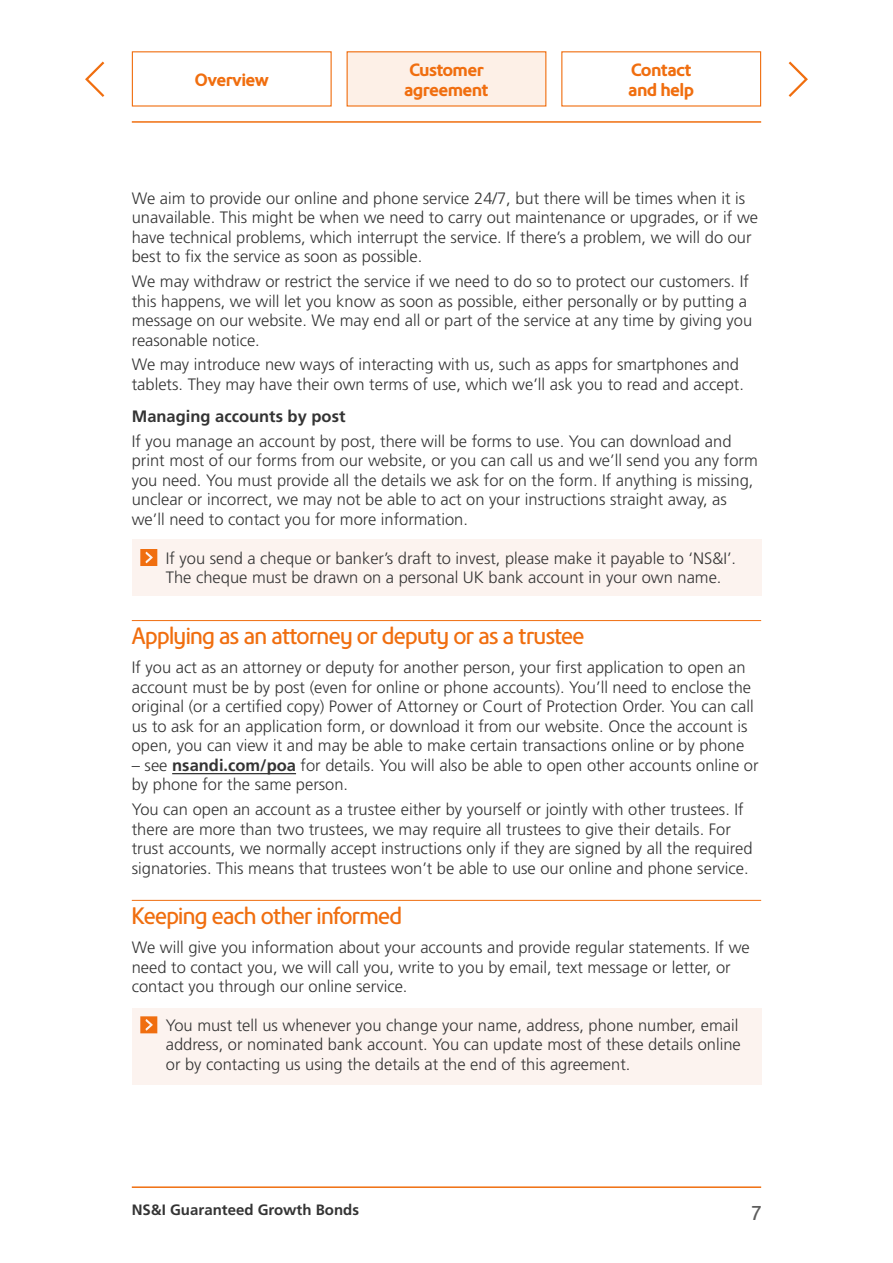
<style>
.page{position:relative;width:893px;height:1263px;background:#fff}
.page>*{position:absolute;margin:0;border:0;box-sizing:border-box;transform-origin:0 0}
.Ts_and_Cs_A_HEADINGS{font:24px "NS&I Face";color:#f06e0f}
.t1{font:21px "NS&I Face";color:#5d5d5d}
.t2{font:700 18px/19.5px "NS&I Face";color:#f06e0f}
.TEXT{font:300 16.5px/19.5px "Frutiger";color:#343434}
.HIGHLIGHT{font:300 16.5px/19.5px "Frutiger";color:#343434}
.Ts_and_Cs_B_HEADINGS{font:700 16.5px "Frutiger";color:#343434}
.t3{font:700 15px "Frutiger";color:#343434}
.s1{color:#fff}
.s2{font-weight:700}
</style>
<div class="page">
<hr style="left:132px;top:121px;width:629px;height:2px;background:#f06e0f">
<svg style="left:85px;top:61px;width:20px;height:36px"></svg>
<svg style="left:788px;top:61px;width:20px;height:36px"></svg>
<div style="left:347px;top:52px;width:199px;height:54px;background:#fdf0e7"></div>
<div style="left:347px;top:51px;width:199px;height:56px;border:1px solid #f06e0f"></div>
<div style="left:132px;top:539px;width:629px;height:56px;background:#fcf3ef"></div>
<svg style="left:140px;top:549px;width:17px;height:17px"></svg>
<div style="left:132px;top:1008px;width:629px;height:76px;background:#fcf3ef"></div>
<svg style="left:140px;top:1016px;width:17px;height:17px"></svg>
<hr style="left:132px;top:1186px;width:629px;height:2px;background:#f06e0f">
<hr style="left:132px;top:620px;width:629px;height:1px;background:#f06e0f">
<hr style="left:172px;top:773px;width:124px;height:1px;background:#000">
<hr style="left:132px;top:900px;width:629px;height:1px;background:#f06e0f">
<p class="t2" style="left:195px;top:71px;width:75px">Overview</p>
<p class="t2" style="left:629px;top:62px;width:67px">Contact and help</p>
<p class="t2" style="left:404px;top:62px;width:85px">Customer agreement</p>
<p class="TEXT" style="left:132px;top:189px;width:628px">We aim to provide our online and phone service 24/7, but there will be times when it is unavailable. This might be when we need to carry out maintenance or upgrades, or if we have technical problems, which interrupt the service. If there’s a problem, we will do our best to fix the service as soon as possible.</p>
<p class="TEXT" style="left:132px;top:272px;width:622px">We may withdraw or restrict the service if we need to do so to protect our customers. If this happens, we will let you know as soon as possible, either personally or by putting a message on our website. We may end all or part of the service at any time by giving you reasonable notice.</p>
<p class="TEXT" style="left:132px;top:355px;width:614px">We may introduce new ways of interacting with us, such as apps for smartphones and tablets. They may have their own terms of use, which we’ll ask you to read and accept.</p>
<h3 class="Ts_and_Cs_B_HEADINGS" style="left:132px;top:407px;width:220px">Managing accounts by post<span class="s1">.</span></h3>
<p class="TEXT" style="left:132px;top:432px;width:627px">If you manage an account by post, there will be forms to use. You can download and print most of our forms from our website, or you can call us and we’ll send you any form you need. You must provide all the details we ask for on the form. If anything is missing, unclear or incorrect, we may not be able to act on your instructions straight away, as we’ll need to contact you for more information.</p>
<p class="HIGHLIGHT" style="left:166px;top:548px;width:572px">If you send a cheque or banker’s draft to invest, please make it payable to ‘NS&amp;I’.<br>The cheque must be drawn on a personal UK bank account in your own name.</p>
<h2 class="Ts_and_Cs_A_HEADINGS" style="left:132px;top:626px;width:460px">Applying as an attorney or deputy or as a trustee<span class="s1">.</span></h2>
<p class="TEXT" style="left:132px;top:658px;width:623px">If you act as an attorney or deputy for another person, your first application to open an account must be by post (even for online or phone accounts). You’ll need to enclose the original (or a certified copy) Power of Attorney or Court of Protection Order. You can call us to ask for an application form, or download it from our website. Once the account is open, you can view it and may be able to make certain transactions online or by phone</p>
<p class="TEXT" style="left:132px;top:755px;width:628px">– see <span class="s2">nsandi.com/poa</span> for details. You will also be able to open other accounts online or by phone for the same person.</p>
<p class="TEXT" style="left:132px;top:800px;width:622px">You can open an account as a trustee either by yourself or jointly with other trustees. If there are more than two trustees, we may require all trustees to give their details. For trust accounts, we normally accept instructions only if they are signed by all the required signatories. This means that trustees won’t be able to use our online and phone service.</p>
<h2 class="Ts_and_Cs_A_HEADINGS" style="left:132px;top:906px;width:278px">Keeping each other informed<span class="s1">.</span></h2>
<p class="TEXT" style="left:132px;top:938px;width:619px">We will give you information about your accounts and provide regular statements. If we need to contact you, we will call you, write to you by email, text message or letter, or contact you through our online service.</p>
<p class="HIGHLIGHT" style="left:166px;top:1015px;width:576px">You must tell us whenever you change your name, address, phone number, email address, or nominated bank account. You can update most of these details online or by contacting us using the details at the end of this agreement.</p>
<p class="t3" style="left:132px;top:1201px;width:229px">NS&amp;I Guaranteed Growth Bonds</p>
<p class="t1" style="left:752px;top:1204px;width:11px">7</p>
</div>
